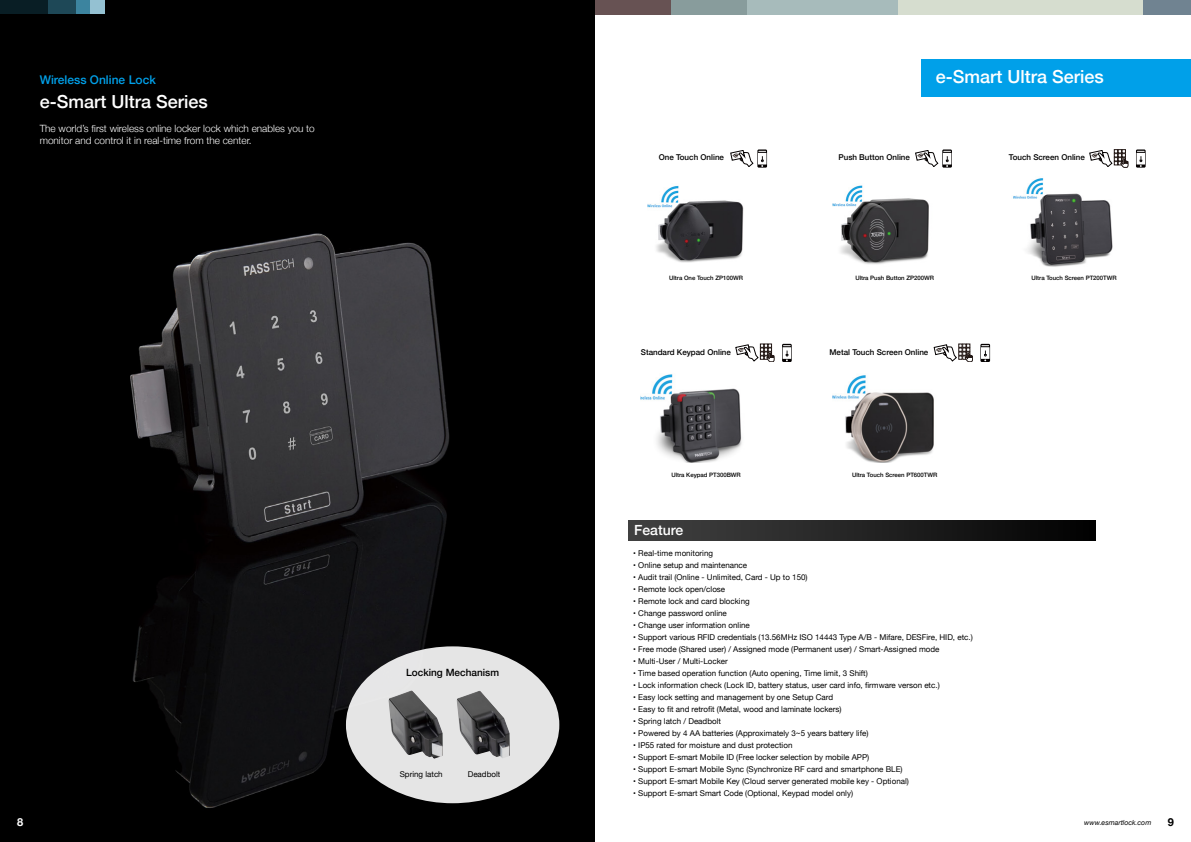
<style>
.page{position:relative;width:1191px;height:842px;background:#fff}
.page>*{position:absolute;margin:0;border:0;box-sizing:border-box;transform-origin:0 0}
.t1{font:500 18px "Helvetica Neue";color:#fff}
.t2{font:500 14px "Helvetica Neue";color:#fff}
.t3{font:500 12px "Helvetica Neue";color:#00a0e9}
.t4{font:700 11px "Helvetica Neue";color:#fff}
.t5{font:700 11px "Helvetica Neue";color:#000}
.t6{font:300 10px/12px "Helvetica Neue";color:#fff}
.t7{font:500 10px "Helvetica Neue";color:#000}
.t8{font:8px "Helvetica Neue";color:#000}
.t9{font:500 8px "Helvetica Neue";color:#000}
.t10{font:italic 7px "Helvetica Neue";color:#000}
.t11{font:500 6px "Helvetica Neue";color:#000}
</style>
<div class="page">
<img style="left:0;top:0;width:595px;height:842px">
<div style="left:629px;top:520px;width:466px;height:20px;background:linear-gradient(to right,#434343,#020202)"></div>
<div style="left:0;top:0;width:48px;height:14px;background:#091e25"></div>
<div style="left:48px;top:0;width:29px;height:14px;background:#1e4857"></div>
<div style="left:77px;top:0;width:14px;height:14px;background:#3c849f"></div>
<div style="left:91px;top:0;width:14px;height:14px;background:#94c1d2"></div>
<div style="left:1142px;top:0;width:49px;height:14px;background:#708391"></div>
<div style="left:921px;top:60px;width:270px;height:37px;background:#00a0e9"></div>
<img style="left:647px;top:186px;width:97px;height:77px">
<img style="left:641px;top:374px;width:101px;height:88px">
<img style="left:832px;top:375px;width:102px;height:87px">
<img style="left:832px;top:185px;width:97px;height:79px">
<img style="left:1013px;top:178px;width:100px;height:89px">
<svg style="left:730px;top:150px;width:23px;height:17px"></svg>
<svg style="left:757px;top:149px;width:10px;height:19px"></svg>
<div style="left:758px;top:153px;width:8px;height:12px;background:#fff"></div>
<svg style="left:759px;top:151px;width:6px;height:16px"></svg>
<svg style="left:942px;top:149px;width:10px;height:19px"></svg>
<div style="left:943px;top:153px;width:8px;height:12px;background:#fff"></div>
<svg style="left:915px;top:150px;width:35px;height:17px"></svg>
<svg style="left:1136px;top:149px;width:9px;height:19px"></svg>
<svg style="left:1136px;top:153px;width:9px;height:12px"></svg>
<svg style="left:1137px;top:151px;width:7px;height:16px"></svg>
<svg style="left:1089px;top:149px;width:39px;height:19px"></svg>
<svg style="left:782px;top:344px;width:9px;height:18px"></svg>
<svg style="left:782px;top:347px;width:9px;height:12px"></svg>
<svg style="left:783px;top:345px;width:7px;height:16px"></svg>
<svg style="left:735px;top:344px;width:39px;height:18px"></svg>
<svg style="left:980px;top:344px;width:10px;height:18px"></svg>
<svg style="left:981px;top:347px;width:8px;height:12px"></svg>
<svg style="left:982px;top:345px;width:6px;height:16px"></svg>
<svg style="left:933px;top:344px;width:39px;height:18px"></svg>
<div style="left:897px;top:0;width:245px;height:14px;background:#d6ddcf"></div>
<div style="left:746px;top:0;width:151px;height:14px;background:#a7bbbb"></div>
<div style="left:671px;top:0;width:75px;height:14px;background:#889c9c"></div>
<div style="left:595px;top:0;width:76px;height:14px;background:#675253"></div>
<div style="left:346px;top:646px;width:213px;height:157px;background:#e5e5e5;border-radius:50%"></div>
<img style="left:388px;top:690px;width:55px;height:69px">
<img style="left:457px;top:691px;width:53px;height:67px">
<h3 class="t3" style="left:40px;top:70px;width:118px">Wireless Online Lock</h3>
<h1 class="t1" style="left:40px;top:87px;width:170px">e-Smart Ultra Series</h1>
<p class="t6" style="left:40px;top:121px;width:276px">The world’s first wireless online locker lock which enables you to monitor and control it in real-time from the center.</p>
<p class="t7" style="left:406px;top:664px;width:94px">Locking Mechanism</p>
<p class="t8" style="left:400px;top:769px;width:44px">Spring latch</p>
<p class="t8" style="left:468px;top:769px;width:34px">Deadbolt</p>
<h1 class="t1" style="left:935px;top:62px;width:170px">e-Smart Ultra Series</h1>
<p class="t9" style="left:658px;top:151px;width:67px">One Touch Online</p>
<p class="t9" style="left:838px;top:151px;width:73px">Push Button Online</p>
<p class="t9" style="left:1009px;top:151px;width:78px">Touch Screen Online</p>
<p class="t11" style="left:669px;top:273px;width:75px">Ultra One Touch ZP100WR</p>
<p class="t9" style="left:641px;top:345px;width:92px">Standard Keypad Online</p>
<p class="t11" style="left:855px;top:273px;width:80px">Ultra Push Button ZP200WR</p>
<p class="t11" style="left:1031px;top:273px;width:87px">Ultra Touch Screen PT200TWR</p>
<p class="t9" style="left:829px;top:345px;width:100px">Metal Touch Screen Online</p>
<p class="t11" style="left:671px;top:470px;width:71px">Ultra Keypad PT300BWR</p>
<p class="t11" style="left:852px;top:470px;width:87px">Ultra Touch Screen PT600TWR</p>
<h2 class="t2" style="left:634px;top:519px;width:51px">Feature</h2>
<p class="t8" style="left:633px;top:547px;width:81px">• Real-time monitoring</p>
<p class="t8" style="left:633px;top:559px;width:115px">• Online setup and maintenance</p>
<p class="t8" style="left:633px;top:571px;width:176px">• Audit trail (Online - Unlimited, Card - Up to 150)</p>
<p class="t8" style="left:633px;top:583px;width:93px">• Remote lock open/close</p>
<p class="t8" style="left:633px;top:595px;width:118px">• Remote lock and card blocking</p>
<p class="t8" style="left:633px;top:607px;width:95px">• Change password online</p>
<p class="t8" style="left:633px;top:619px;width:118px">• Change user information online</p>
<p class="t8" style="left:633px;top:631px;width:341px">• Support various RFID credentials (13.56MHz ISO 14443 Type A/B - Mifare, DESFire, HID, etc.)</p>
<p class="t8" style="left:633px;top:643px;width:308px">• Free mode (Shared user) / Assigned mode (Permanent user) / Smart-Assigned mode</p>
<p class="t8" style="left:633px;top:655px;width:96px">• Multi-User / Multi-Locker</p>
<p class="t8" style="left:633px;top:667px;width:236px">• Time based operation function (Auto opening, Time limit, 3 Shift)</p>
<p class="t8" style="left:633px;top:679px;width:308px">• Lock information check (Lock ID, battery status, user card info, firmware verson etc.)</p>
<p class="t8" style="left:633px;top:691px;width:201px">• Easy lock setting and management by one Setup Card</p>
<p class="t8" style="left:633px;top:703px;width:210px">• Easy to fit and retrofit (Metal, wood and laminate lockers)</p>
<p class="t8" style="left:633px;top:715px;width:89px">• Spring latch / Deadbolt</p>
<p class="t8" style="left:633px;top:727px;width:237px">• Powered by 4 AA batteries (Approximately 3~5 years battery life)</p>
<p class="t8" style="left:633px;top:739px;width:161px">• IP55 rated for moisture and dust protection</p>
<p class="t8" style="left:633px;top:751px;width:238px">• Support E-smart Mobile ID (Free locker selection by mobile APP)</p>
<p class="t8" style="left:633px;top:763px;width:271px">• Support E-smart Mobile Sync (Synchronize RF card and smartphone BLE)</p>
<p class="t8" style="left:633px;top:775px;width:277px">• Support E-smart Mobile Key (Cloud server generated mobile key - Optional)</p>
<p class="t8" style="left:633px;top:787px;width:221px">• Support E-smart Smart Code (Optional, Keypad model only)</p>
<h3 class="t4" style="left:17px;top:813px;width:8px">8</h3>
<p class="t10" style="left:1084px;top:817px;width:69px">www.esmartlock.com</p>
<h3 class="t5" style="left:1167px;top:813px;width:8px">9</h3>
</div>
